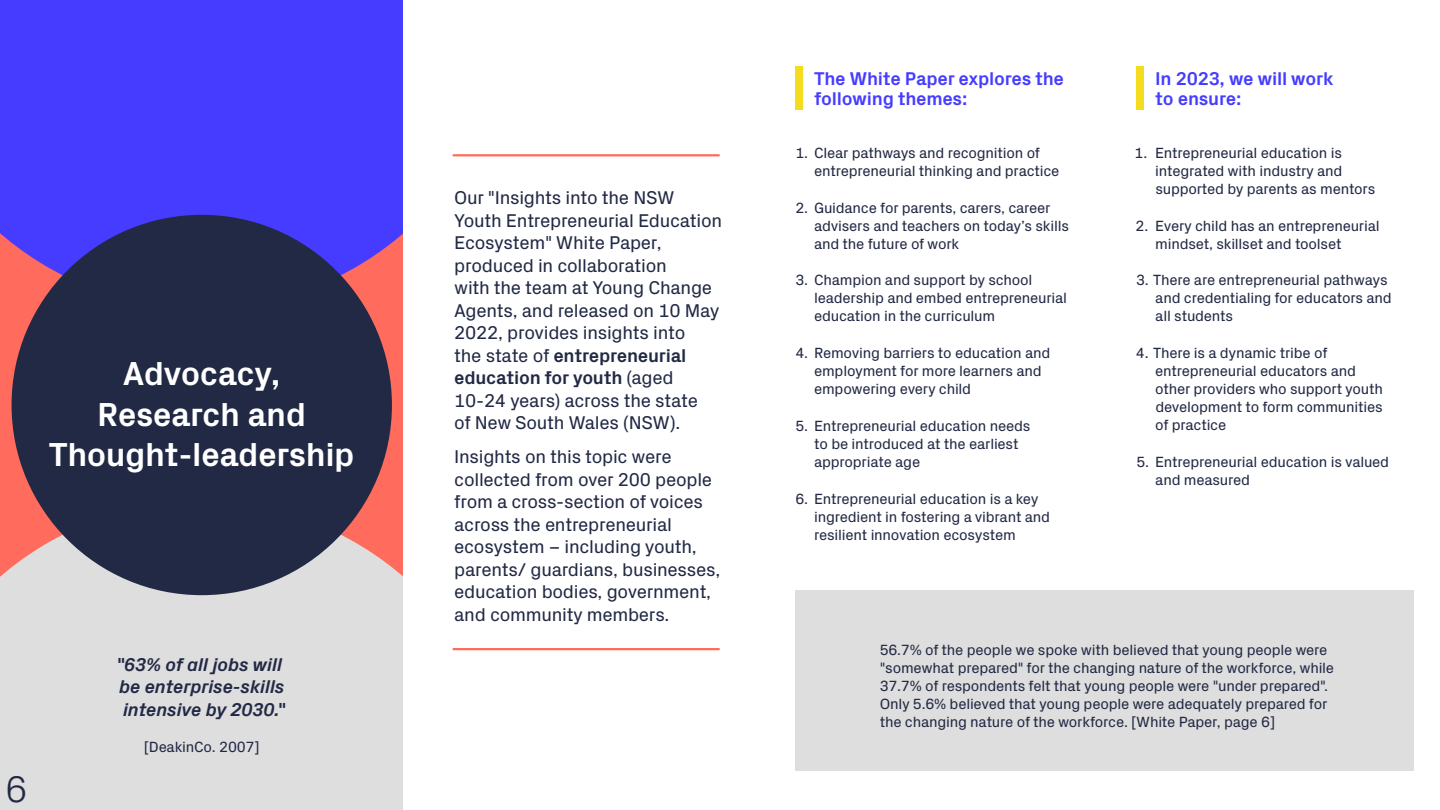
<style>
.page{position:relative;width:1440px;height:810px;background:#fff}
.page>*{position:absolute;margin:0;border:0;box-sizing:border-box;transform-origin:0 0}
.t1{font:300 37.5px "Px Grotesk";color:#222944}
.t2{font:700 33.75px/40.5px "Px Grotesk";letter-spacing:-.015em;color:#fff;text-align:center}
.t3{font:18.75px/22.5px "Px Grotesk";letter-spacing:-.015em;color:#222944}
.t4{font:700 18.75px/20.2px "Px Grotesk";letter-spacing:-.015em;color:#463cff}
.t5{font:italic 700 18.75px/22.5px "Px Grotesk";letter-spacing:-.015em;color:#222944}
.t6{font:15px/18px "Px Grotesk";letter-spacing:-.015em;color:#222944}
.s1{font-weight:700}
</style>
<div class="page">
<div style="left:0;top:0;width:404px;height:810px;background:#ff6b5c"></div>
<div style="left:0;top:502px;width:404px;height:308px;background:#dedede"></div>
<div style="left:0;top:0;width:404px;height:308px;background:#463cff"></div>
<div style="left:12px;top:215px;width:380px;height:380px;background:#222944;border-radius:50%"></div>
<div style="left:795px;top:591px;width:619px;height:180px;background:#dedede"></div>
<hr style="left:453px;top:648px;width:266px;height:2px;background:#ff6b5c">
<hr style="left:453px;top:154px;width:266px;height:2px;background:#ff6b5c">
<div style="left:795px;top:66px;width:8px;height:44px;background:#f5dc1e"></div>
<div style="left:1137px;top:66px;width:7px;height:44px;background:#f5dc1e"></div>
<h2 class="t2" style="left:49px;top:352px;width:307px">Advocacy,<br>Research and<br>Thought-leadership</h2>
<h1 class="t1" style="left:5px;top:762px;width:24px">6</h1>
<p class="t5" style="left:116px;top:652px;width:171px">"63% of all jobs will be enterprise-skills intensive by 2030."</p>
<p class="t6" style="left:144px;top:737px;width:117px">[DeakinCo. 2007]</p>
<p class="t3" style="left:454px;top:185px;width:269px">Our "Insights into the NSW<br>Youth Entrepreneurial Education<br>Ecosystem" White Paper, produced in collaboration<br>with the team at Young Change<br>Agents, and released on 10 May<br>2022, provides insights into<br>the state of <span class="s1">entrepreneurial education for youth</span> (aged<br>10-24 years) across the state<br>of New South Wales (NSW).</p>
<p class="t3" style="left:454px;top:444px;width:268px">Insights on this topic were collected from over 200 people from a cross-section of voices across the entrepreneurial ecosystem – including youth, parents/ guardians, businesses, education bodies, government, and community members.</p>
<p class="t4" style="left:814px;top:68px;width:251px">The White Paper explores the following themes:</p>
<p class="t4" style="left:1155px;top:68px;width:180px">In 2023, we will work to ensure:</p>
<p class="t6" style="left:814px;top:143px;width:247px;text-indent:-19px">1. Clear pathways and recognition of entrepreneurial thinking and practice</p>
<p class="t6" style="left:814px;top:197px;width:256px;text-indent:-19px">2. Guidance for parents, carers, career advisers and teachers on today’s skills and the future of work</p>
<p class="t6" style="left:814px;top:270px;width:254px;text-indent:-19px">3. Champion and support by school leadership and embed entrepreneurial education in the curriculum</p>
<p class="t6" style="left:814px;top:343px;width:238px;text-indent:-19px">4. Removing barriers to education and employment for more learners and empowering every child</p>
<p class="t6" style="left:814px;top:416px;width:218px;text-indent:-19px">5. Entrepreneurial education needs to be introduced at the earliest appropriate age</p>
<p class="t6" style="left:814px;top:488px;width:238px;text-indent:-19px">6. Entrepreneurial education is a key ingredient in fostering a vibrant and resilient innovation ecosystem</p>
<p class="t6" style="left:1155px;top:143px;width:222px;text-indent:-21px">1. Entrepreneurial education is integrated with industry and supported by parents as mentors</p>
<p class="t6" style="left:1155px;top:215px;width:226px;text-indent:-20px">2. Every child has an entrepreneurial mindset, skillset and toolset</p>
<p class="t6" style="left:1155px;top:270px;width:238px;text-indent:-19px">3. There are entrepreneurial pathways and credentialing for educators and all students</p>
<p class="t6" style="left:1155px;top:343px;width:229px;text-indent:-19px">4. There is a dynamic tribe of entrepreneurial educators and other providers who support youth development to form communities of practice</p>
<p class="t6" style="left:1155px;top:452px;width:235px;text-indent:-19px">5. Entrepreneurial education is valued and measured</p>
<p class="t6" style="left:880px;top:640px;width:456px">56.7% of the people we spoke with believed that young people were "somewhat prepared" for the changing nature of the workforce, while 37.7% of respondents felt that young people were "under prepared".<br>Only 5.6% believed that young people were adequately prepared for the changing nature of the workforce. [White Paper, page 6]</p>
</div>
